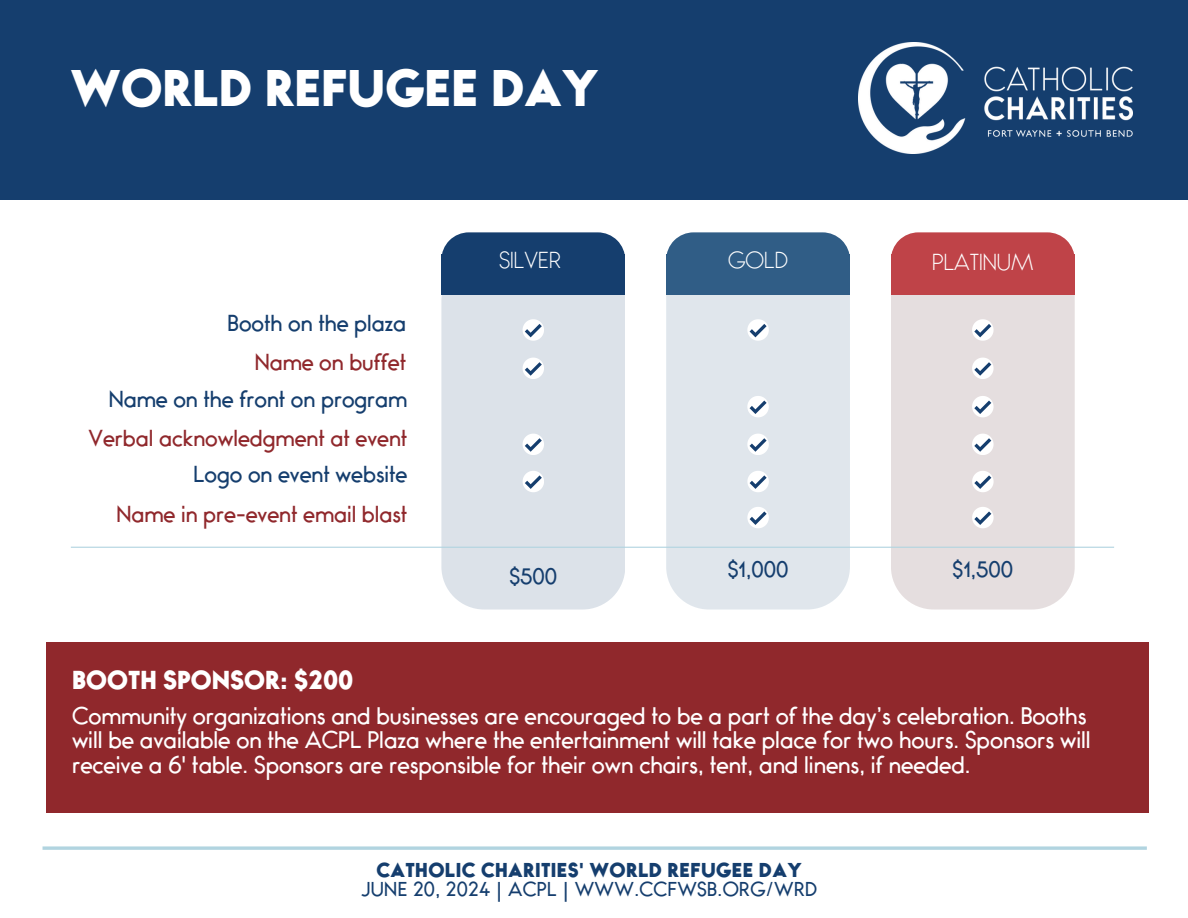
<style>
.page{position:relative;width:1188px;height:918px;background:#fff}
.page>*{position:absolute;margin:0;border:0;box-sizing:border-box;transform-origin:0 0}
.t1{font:900 45px "Bambino";color:#fff}
.t2{font:900 22.65px "Bambino";color:#fff}
.t3{font:21px/24.8px "Bambino";color:#fff}
.t4{font:20.25px "Bambino";color:#90282c}
.t5{font:20.25px "Bambino";color:#153e6e}
.t6{font:300 20.25px "Bambino";color:#fff}
.t7{font:19.5px "Bambino";color:#153e6e}
.t8{font:17.55px "Bambino";letter-spacing:.02em;color:#153e6e}
.t9{font:900 17.55px "Bambino";letter-spacing:.02em;color:#153e6e}
</style>
<div class="page">
<div style="left:441px;top:295px;width:184px;height:314px;background:#dce2e9"></div>
<svg style="left:523px;top:358px;width:21px;height:21px"></svg>
<svg style="left:442px;top:232px;width:183px;height:22px;background:#2a4f7b"></svg>
<div style="left:441px;top:254px;width:184px;height:41px;background:#153e6e"></div>
<div style="left:666px;top:295px;width:184px;height:315px;background:#e0e6ec"></div>
<svg style="left:667px;top:232px;width:183px;height:22px;background:#436c91"></svg>
<div style="left:666px;top:254px;width:184px;height:41px;background:#305d86"></div>
<div style="left:891px;top:295px;width:184px;height:315px;background:#e5dedf"></div>
<svg style="left:891px;top:232px;width:183px;height:22px;background:#c45458"></svg>
<div style="left:891px;top:254px;width:184px;height:41px;background:#bf4348"></div>
<svg style="left:523px;top:434px;width:21px;height:21px"></svg>
<hr style="left:71px;top:547px;width:1043px;height:1px;background:#b1d4e0">
<svg style="left:523px;top:319px;width:21px;height:22px"></svg>
<svg style="left:523px;top:471px;width:21px;height:21px"></svg>
<svg style="left:747px;top:396px;width:22px;height:21px"></svg>
<svg style="left:747px;top:434px;width:22px;height:21px"></svg>
<svg style="left:747px;top:319px;width:22px;height:22px"></svg>
<svg style="left:747px;top:471px;width:22px;height:21px"></svg>
<svg style="left:747px;top:507px;width:22px;height:21px"></svg>
<svg style="left:972px;top:358px;width:21px;height:21px"></svg>
<svg style="left:972px;top:396px;width:21px;height:21px"></svg>
<svg style="left:972px;top:434px;width:21px;height:21px"></svg>
<svg style="left:972px;top:319px;width:21px;height:22px"></svg>
<svg style="left:972px;top:471px;width:22px;height:21px"></svg>
<svg style="left:972px;top:507px;width:22px;height:21px"></svg>
<div style="left:46px;top:643px;width:1102px;height:170px;background:#90282c"></div>
<svg style="left:43px;top:846px;width:1104px;height:4px;background:#bcdae4"></svg>
<div style="left:0;top:0;width:1188px;height:199px;background:#153e6e"></div>
<img style="left:858px;top:42px;width:275px;height:112px">
<h4 class="t1" style="left:71px;top:74px;width:529px">WORLD REFUGEE DAY</h4>
<h5 class="t5" style="left:228px;top:317px;width:180px">Booth on the plaza</h5>
<p class="t4" style="left:255px;top:356px;width:153px">Name on buffet</p>
<p class="t5" style="left:109px;top:392px;width:300px">Name on the front on program</p>
<p class="t4" style="left:89px;top:431px;width:320px">Verbal acknowledgment at event</p>
<p class="t5" style="left:193px;top:468px;width:215px">Logo on event website</p>
<p class="t4" style="left:116px;top:507px;width:292px">Name in pre-event email blast</p>
<p class="t2" style="left:72px;top:672px;width:283px">BOOTH SPONSOR: $200</p>
<h4 class="t6" style="left:499px;top:253px;width:63px">SILVER</h4>
<h1 class="t6" style="left:728px;top:253px;width:61px">GOLD</h1>
<h4 class="t6" style="left:932px;top:255px;width:103px">PLATINUM</h4>
<p class="t7" style="left:510px;top:570px;width:49px">$500</p>
<p class="t7" style="left:728px;top:563px;width:62px">$1,000</p>
<p class="t7" style="left:953px;top:563px;width:62px">$1,500</p>
<p class="t3" style="left:72px;top:707px;width:1020px">Community organizations and businesses are encouraged to be a part of the day’s celebration. Booths will be available on the ACPL Plaza where the entertainment will take place for two hours. Sponsors will receive a 6' table. Sponsors are responsible for their own chairs, tent, and linens, if needed.</p>
<p class="t9" style="left:376px;top:864px;width:427px">CATHOLIC CHARITIES' WORLD REFUGEE DAY</p>
<p class="t8" style="left:361px;top:883px;width:458px">JUNE 20, 2024 | ACPL | WWW.CCFWSB.ORG/WRD</p>
</div>
